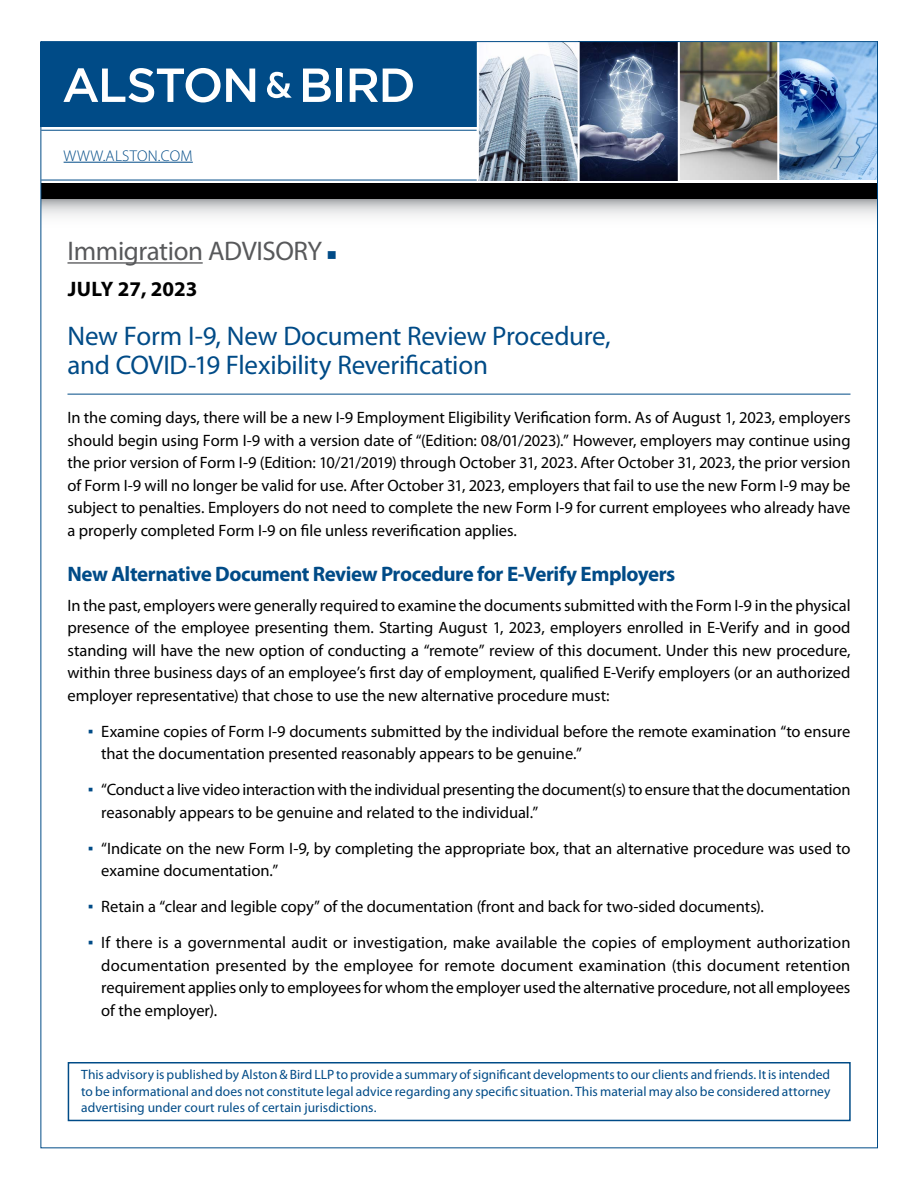
<style>
.page{position:relative;width:918px;height:1188px;background:#fff}
.page>*{position:absolute;margin:0;border:0;box-sizing:border-box;transform-origin:0 0}
.t1{font:27px/28.5px "Myriad Pro";letter-spacing:-.01em;color:#004b87}
.t2{font:27px "Myriad Pro";letter-spacing:-.015em;color:#58595b}
.t3{font:700 21px "Myriad Pro";letter-spacing:-.02em;color:#004b87}
.t4{font:700 21px "Myriad Pro";color:#000}
.t5{font:16.5px/22.5px "Myriad Pro";letter-spacing:-.005em;color:#000;text-align:justify}
.t6{font:300 15.6px "Myriad Pro";letter-spacing:.02em;color:#004b87}
.t7{font:13.5px/16.5px "Myriad Pro";letter-spacing:.005em;color:#004b87;text-align:justify}
.s1{color:#004b87}
.s2{font-family:"Times New Roman";color:#004b87}
</style>
<div class="page">
<svg style="left:42px;top:199px;width:834px;height:17px"></svg>
<div style="left:40px;top:42px;width:836px;height:85px;background:#004b87"></div>
<hr style="left:41px;top:130px;width:436px;height:1px;background:#004b87">
<hr style="left:41px;top:180px;width:436px;height:1px;background:#004b87">
<div style="left:41px;top:183px;width:837px;height:16px;background:#000"></div>
<img style="left:479px;top:43px;width:397px;height:137px">
<hr style="left:578px;top:42px;width:2px;height:139px;background:#fff">
<hr style="left:678px;top:42px;width:2px;height:139px;background:#fff">
<hr style="left:777px;top:42px;width:2px;height:139px;background:#fff">
<hr style="left:477px;top:41px;width:2px;height:139px;background:#fff">
<svg style="left:63px;top:68px;width:192px;height:35px"></svg>
<svg style="left:267px;top:72px;width:25px;height:26px"></svg>
<svg style="left:303px;top:69px;width:28px;height:33px"></svg>
<div style="left:336px;top:69px;width:6px;height:33px;background:#fff"></div>
<svg style="left:350px;top:69px;width:63px;height:33px"></svg>
<hr style="left:64px;top:162px;width:129px;height:1px;background:#004b87">
<div style="left:68px;top:1062px;width:783px;height:59px;border:2px solid #004b87"></div>
<hr style="left:68px;top:262px;width:135px;height:2px;background:#58595b">
<hr style="left:68px;top:394px;width:782px;height:1px;background:#004b87">
<p class="t6" style="left:64px;top:146px;width:131px">WWW.ALSTON.COM</p>
<h1 class="t2" style="left:68px;top:235px;width:271px">Immigration ADVISORY <span class="s1">■</span></h1>
<p class="t4" style="left:68px;top:275px;width:131px">JULY 27, 2023</p>
<h1 class="t1" style="left:68px;top:321px;width:545px">New Form I-9, New Document Review Procedure, and COVID-19 Flexibility Reverification</h1>
<p class="t5" style="left:68px;top:406px;width:785px">In the coming days, there will be a new I-9 Employment Eligibility Verification form. As of August 1, 2023, employers should begin using Form I-9 with a version date of “(Edition: 08/01/2023).” However, employers may continue using the prior version of Form I-9 (Edition: 10/21/2019) through October 31, 2023. After October 31, 2023, the prior version of Form I-9 will no longer be valid for use. After October 31, 2023, employers that fail to use the new Form I-9 may be subject to penalties. Employers do not need to complete the new Form I-9 for current employees who already have a properly completed Form I-9 on file unless reverification applies.</p>
<p class="t3" style="left:68px;top:560px;width:609px">New Alternative Document Review Procedure for E-Verify Employers</p>
<p class="t5" style="left:68px;top:593px;width:785px">In the past, employers were generally required to examine the documents submitted with the Form I-9 in the physical presence of the employee presenting them. Starting August 1, 2023, employers enrolled in E-Verify and in good standing will have the new option of conducting a “remote” review of this document. Under this new procedure, within three business days of an employee’s first day of employment, qualified E-Verify employers (or an authorized employer representative) that chose to use the new alternative procedure must:</p>
<p class="t5" style="left:101px;top:719px;width:751px;text-indent:-13px"><span class="s2">▪</span> Examine copies of Form I-9 documents submitted by the individual before the remote examination “to ensure that the documentation presented reasonably appears to be genuine.”</p>
<p class="t5" style="left:101px;top:778px;width:751px;text-indent:-13px"><span class="s2">▪</span> “Conduct a live video interaction with the individual presenting the document(s) to ensure that the documentation reasonably appears to be genuine and related to the individual.”</p>
<p class="t5" style="left:101px;top:837px;width:751px;text-indent:-13px"><span class="s2">▪</span> “Indicate on the new Form I-9, by completing the appropriate box, that an alternative procedure was used to examine documentation.”</p>
<p class="t5" style="left:88px;top:895px;width:678px"><span class="s2">▪</span> Retain a “clear and legible copy” of the documentation (front and back for two-sided documents).</p>
<p class="t5" style="left:101px;top:931px;width:751px;text-indent:-13px"><span class="s2">▪</span> If there is a governmental audit or investigation, make available the copies of employment authorization documentation presented by the employee for remote document examination (this document retention requirement applies only to employees for whom the employer used the alternative procedure, not all employees of the employer).</p>
<p class="t7" style="left:81px;top:1066px;width:751px">This advisory is published by Alston &amp; Bird LLP to provide a summary of significant developments to our clients and friends. It is intended to be informational and does not constitute legal advice regarding any specific situation. This material may also be considered attorney advertising under court rules of certain jurisdictions.</p>
</div>
